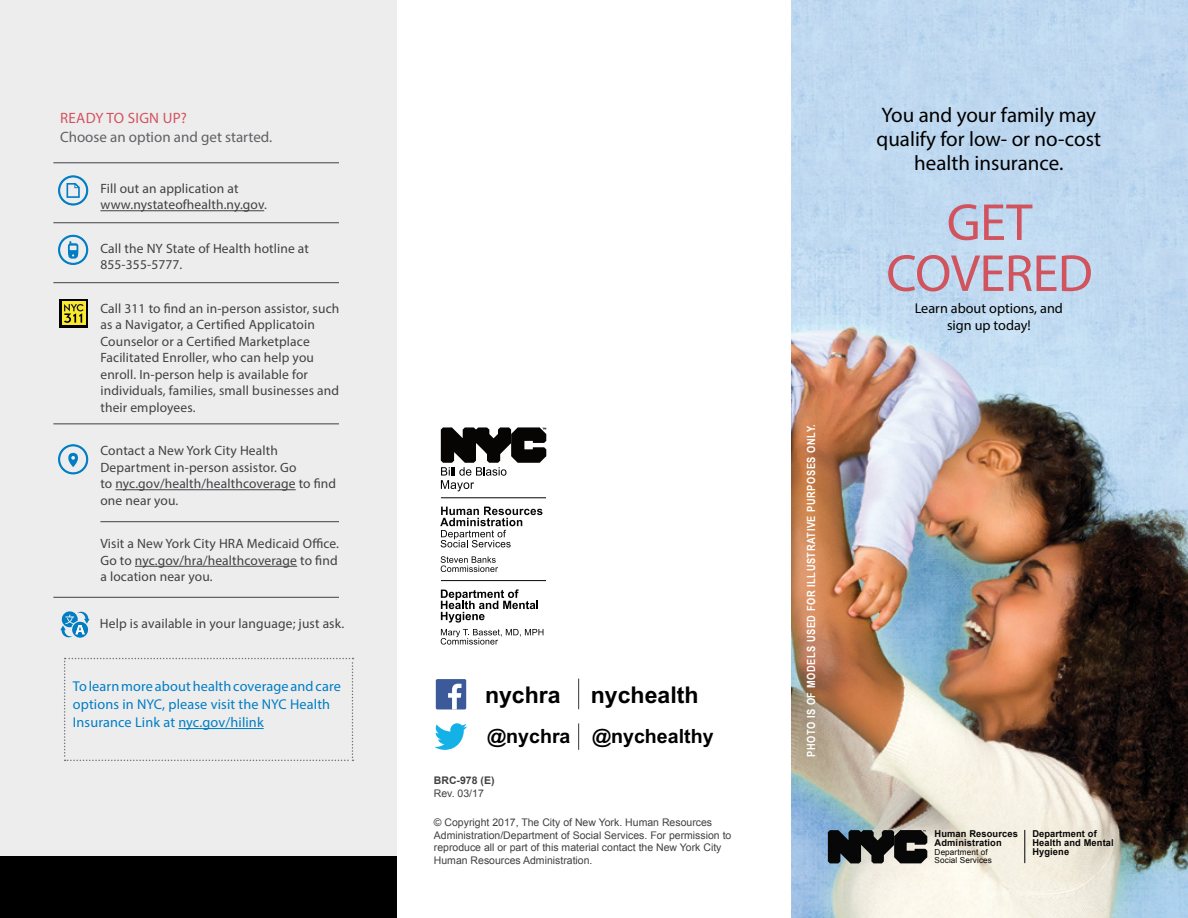
<style>
.page{position:relative;width:1188px;height:918px;background:#fff}
.page>*{position:absolute;margin:0;border:0;box-sizing:border-box;transform-origin:0 0}
.t1{font:52.5px/51px "Myriad Pro";letter-spacing:-.01em;color:#d1535e;text-align:center}
.t2{font:700 23.1px "Arial";color:#000}
.t3{font:21px/24px "Myriad Pro";color:#000;text-align:center}
.t4{font:700 19.65px "Arial";color:#000}
.t5{font:15px "Myriad Pro";color:#606163}
.t6{font:15px "Myriad Pro";letter-spacing:.02em;color:#d1535e}
.t7{font:14.25px/18px "Myriad Pro";letter-spacing:.01em;color:#007dc3}
.t8{font:14.25px/17.1px "Myriad Pro";color:#000;text-align:center}
.t9{font:13.5px/16.5px "Myriad Pro";letter-spacing:.01em;color:#414042}
.t10{font:700 11.25px "Arial Narrow";letter-spacing:.05em;color:#fff}
.t11{font:10.5px/12.6px "Arial";color:#414042}
.t12{font:700 10.5px "Arial";color:#414042}
.t13{font:700 9.45px/9px "Arial";letter-spacing:.01em;color:#070707}
.t14{font:8.25px/8.1px "Arial";letter-spacing:.01em;color:#070707}
</style>
<div class="page">
<img style="left:791px;top:0;width:397px;height:918px">
<div style="left:0;top:0;width:397px;height:918px;background:#ededee"></div>
<hr style="left:100px;top:210px;width:164px;height:1px;background:#414042">
<hr style="left:116px;top:489px;width:180px;height:1px;background:#414042">
<hr style="left:135px;top:566px;width:162px;height:1px;background:#414042">
<svg style="left:828px;top:830px;width:99px;height:34px;background:#333433"></svg>
<hr style="left:1025px;top:830px;width:1px;height:33px;background:#000">
<svg style="left:64px;top:658px;width:289px;height:103px"></svg>
<hr style="left:178px;top:728px;width:86px;height:1px;background:#007dc3">
<svg style="left:60px;top:299px;width:28px;height:29px"></svg>
<div style="left:62px;top:302px;width:23px;height:23px;background:#faea2f"></div>
<svg style="left:64px;top:304px;width:20px;height:19px"></svg>
<hr style="left:53px;top:222px;width:286px;height:1px;background:#414042">
<hr style="left:53px;top:282px;width:286px;height:1px;background:#414042">
<hr style="left:53px;top:424px;width:286px;height:1px;background:#414042">
<hr style="left:100px;top:521px;width:239px;height:1px;background:#414042">
<hr style="left:53px;top:163px;width:286px;height:1px;background:#414042">
<hr style="left:53px;top:597px;width:286px;height:1px;background:#414042">
<svg style="left:58px;top:175px;width:30px;height:30px"></svg>
<svg style="left:58px;top:444px;width:30px;height:30px"></svg>
<svg style="left:58px;top:235px;width:30px;height:30px"></svg>
<div style="left:0;top:857px;width:397px;height:61px;background:#000"></div>
<hr style="left:441px;top:498px;width:105px;height:1px;background:#070404">
<hr style="left:441px;top:580px;width:105px;height:1px;background:#070404">
<svg style="left:441px;top:427px;width:105px;height:64px"></svg>
<svg style="left:440px;top:507px;width:102px;height:40px"></svg>
<svg style="left:441px;top:556px;width:57px;height:16px"></svg>
<svg style="left:441px;top:629px;width:102px;height:16px"></svg>
<svg style="left:441px;top:589px;width:97px;height:34px"></svg>
<svg style="left:60px;top:611px;width:30px;height:27px"></svg>
<svg style="left:578px;top:723px;width:1px;height:27px"></svg>
<hr style="left:578px;top:679px;width:1px;height:30px;background:#414042">
<svg style="left:434px;top:723px;width:33px;height:27px"></svg>
<div style="left:436px;top:679px;width:30px;height:30px;background:#3c5a99;border-radius:2px"></div>
<svg style="left:448px;top:684px;width:13px;height:25px"></svg>
<p class="t6" style="left:60px;top:108px;width:128px">READY TO SIGN UP?</p>
<p class="t5" style="left:60px;top:128px;width:214px">Choose an option and get started.</p>
<p class="t9" style="left:100px;top:180px;width:168px">Fill out an application at www.nystateofhealth.ny.gov.</p>
<p class="t9" style="left:100px;top:240px;width:210px">Call the NY State of Health hotline at<br>855-355-5777.</p>
<p class="t9" style="left:100px;top:300px;width:240px">Call 311 to find an in-person assistor, such as a Navigator, a Certified Applicatoin Counselor or a Certified Marketplace Facilitated Enroller, who can help you enroll. In-person help is available for individuals, families, small businesses and their employees.</p>
<p class="t9" style="left:100px;top:442px;width:237px">Contact a New York City Health<br>Department in-person assistor. Go<br>to nyc.gov/health/healthcoverage to find one near you.</p>
<p class="t9" style="left:100px;top:535px;width:240px;text-align:justify">Visit a New York City HRA Medicaid Office.<br>Go to nyc.gov/hra/healthcoverage to find a location near you.</p>
<p class="t9" style="left:100px;top:615px;width:246px">Help is available in your language; just ask.</p>
<p class="t7" style="left:73px;top:677px;width:270px">To learn more about health coverage and care options in NYC, please visit the NYC Health<br>Insurance Link at nyc.gov/hilink</p>
<h2 class="t2" style="left:485px;top:679px;width:77px">nychra</h2>
<h2 class="t2" style="left:591px;top:679px;width:109px">nychealth</h2>
<h3 class="t4" style="left:487px;top:723px;width:228px">@nychra @nychealthy</h3>
<p class="t12" style="left:434px;top:774px;width:62px">BRC-978 (E)</p>
<p class="t11" style="left:434px;top:787px;width:52px">Rev. 03/17</p>
<p class="t11" style="left:434px;top:816px;width:299px">© Copyright 2017, The City of New York. Human Resources Administration/Department of Social Services. For permission to reproduce all or part of this material contact the New York City Human Resources Administration.</p>
<p class="t10" style="left:803px;top:757px;width:334px;rotate:-90deg">PHOTO IS OF MODELS USED FOR ILLUSTRATIVE PURPOSES ONLY.</p>
<h3 class="t3" style="left:877px;top:102px;width:226px">You and your family may qualify for low- or no-cost health insurance.</h3>
<h1 class="t1" style="left:886px;top:196px;width:208px">GET<br>COVERED</h1>
<p class="t8" style="left:915px;top:300px;width:150px">Learn about options, and sign up today!</p>
<p class="t13" style="left:935px;top:829px;width:85px">Human Resources<br>Administration</p>
<p class="t14" style="left:935px;top:848px;width:59px">Department of<br>Social Services</p>
<p class="t13" style="left:1032px;top:829px;width:83px">Department of<br>Health and Mental<br>Hygiene</p>
</div>
